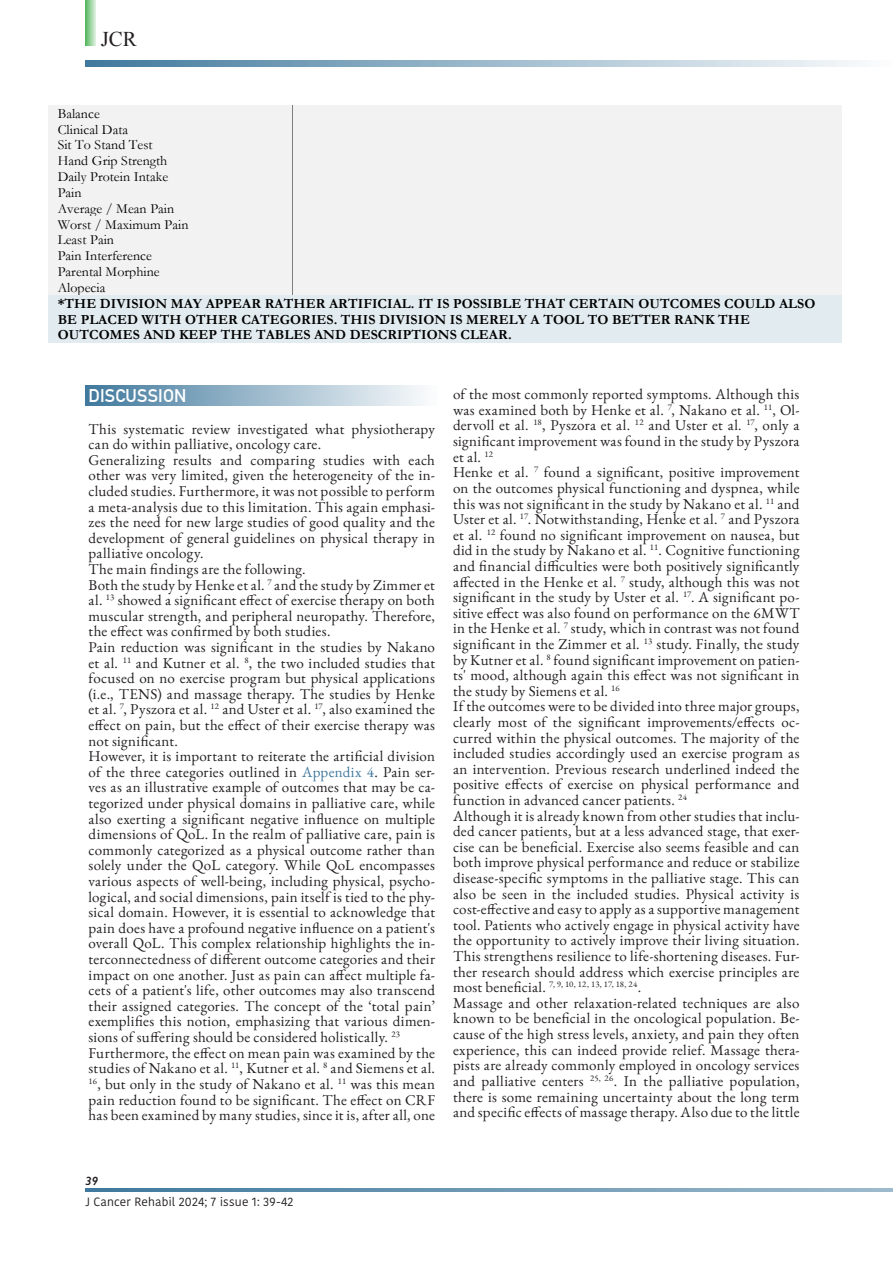
<style>
.page{position:relative;width:893px;height:1276px;background:#fff}
.page>*{position:absolute;margin:0;border:0;box-sizing:border-box;transform-origin:0 0}
.t1{font:21px "Times New Roman";color:#231f20}
.Title_paragrafo{font:700 18px "DIN Alternate";letter-spacing:.01em;color:#fff}
.Text_paragrafo{font:15px/15.6px "EB Garamond";letter-spacing:.015em;color:#231f20;text-align:justify}
.t2{font:700 13.95px/15.9px "Garamond";letter-spacing:.005em;color:#000}
.t3{font:12px "Kohinoor Bangla";letter-spacing:.01em;color:#231f20}
.t4{font:italic 600 12px "Gill Sans";color:#231f20}
.Text_paragrafo-2{font:8.7px "EB Garamond";letter-spacing:.015em;color:#231f20}
.s1{font-weight:400}
.s2{color:#40799d}
.s3{font-size:15px}
</style>
<div class="page">
<div style="left:85px;top:385px;width:352px;height:20px;background:linear-gradient(to right,#40799d,#fbfcfd)"></div>
<svg style="left:85px;top:0;width:11px;height:46px"></svg>
<svg style="left:85px;top:61px;width:772px;height:6px;background:#99b7ca"></svg>
<hr style="left:85px;top:1188px;width:808px;height:3px;background:#40799d">
<div style="left:48px;top:106px;width:244px;height:190px;background:#f2f2f2"></div>
<div style="left:292px;top:106px;width:302px;height:190px;background:#f2f2f2"></div>
<div style="left:594px;top:106px;width:248px;height:190px;background:#f2f2f2"></div>
<hr style="left:292px;top:106px;width:1px;height:190px;background:#7f7f7f">
<div style="left:48px;top:296px;width:794px;height:47px;background:#e2ecf0"></div>
<h1 class="t1" style="left:101px;top:25px;width:38px">JCR</h1>
<p class="t2" style="left:58px;top:105px;width:759px"><span class="s1">Balance<br>Clinical Data<br>Sit To Stand Test<br>Hand Grip Strength<br>Daily Protein Intake<br>Pain<br>Average / Mean Pain<br>Worst / Maximum Pain<br>Least Pain<br>Pain Interference<br>Parental Morphine<br>Alopecia<br></span>*THE DIVISION MAY APPEAR RATHER ARTIFICIAL. IT IS POSSIBLE THAT CERTAIN OUTCOMES COULD ALSO<br>BE PLACED WITH OTHER CATEGORIES. THIS DIVISION IS MERELY A TOOL TO BETTER RANK THE<br>OUTCOMES AND KEEP THE TABLES AND DESCRIPTIONS CLEAR.</p>
<p class="Title_paragrafo" style="left:89px;top:382px;width:99px">DISCUSSION</p>
<p class="Text_paragrafo" style="left:89px;top:421px;width:348px">This systematic review investigated what physiotherapy can do within palliative, oncology care.</p>
<p class="Text_paragrafo" style="left:89px;top:452px;width:348px">Generalizing results and comparing studies with each other was very limited, given the heterogeneity of the in&shy;cluded studies. Furthermore, it was not possible to perform a meta-analysis due to this limitation. This again emphasi&shy;zes the need for new large studies of good quality and the development of general guidelines on physical therapy in palliative oncology.</p>
<p class="Text_paragrafo" style="left:89px;top:561px;width:218px">The main findings are the following.</p>
<p class="Text_paragrafo" style="left:89px;top:577px;width:348px">Both the study by Henke et al. <sup>7</sup> and the study by Zimmer et al. <sup>13</sup> showed a significant effect of exercise therapy on both muscular strength, and peripheral neuropathy. Therefore, the effect was confirmed by both studies.</p>
<p class="Text_paragrafo" style="left:89px;top:639px;width:348px">Pain reduction was significant in the studies by Nakano et al. <sup>11</sup> and Kutner et al. <sup>8</sup>, the two included studies that focused on no exercise program but physical applications (i.e., TENS) and massage therapy. The studies by Henke et al. <sup>7</sup>, Pyszora et al. <sup>12</sup> and Uster et al. <sup>17</sup>, also examined the effect on pain, but the effect of their exercise therapy was not significant.</p>
<p class="Text_paragrafo" style="left:89px;top:748px;width:348px">However, it is important to reiterate the artificial division of the three categories outlined in <span class="s2">Appendix 4</span>. Pain ser&shy;ves as an illustrative example of outcomes that may be ca&shy;tegorized under physical domains in palliative care, while also exerting a significant negative influence on multiple dimensions of QoL. In the realm of palliative care, pain is commonly categorized as a physical outcome rather than solely under the QoL category. While QoL encompasses various aspects of well-being, including physical, psycho&shy;logical, and social dimensions, pain itself is tied to the phy&shy;sical domain. However, it is essential to acknowledge that pain does have a profound negative influence on a patient's overall QoL. This complex relationship highlights the in&shy;terconnectedness of different outcome categories and their impact on one another. Just as pain can affect multiple fa&shy;cets of a patient's life, other outcomes may also transcend their assigned categories. The concept of the ‘total pain’ exemplifies this notion, emphasizing that various dimen&shy;sions of suffering should be considered holistically. <sup>23</sup></p>
<p class="Text_paragrafo" style="left:89px;top:1045px;width:348px">Furthermore, the effect on mean pain was examined by the studies of Nakano et al. <sup>11</sup>, Kutner et al. <sup>8</sup> and Siemens et al.<br><sup>16</sup>, but only in the study of Nakano et al. <sup>11</sup> was this mean pain reduction found to be significant. The effect on CRF has been examined by many studies, since it is, after all, one</p>
<p class="Text_paragrafo" style="left:453px;top:386px;width:348px">of the most commonly reported symptoms. Although this was examined both by Henke et al. <sup>7</sup>, Nakano et al. <sup>11</sup>, Ol&shy;dervoll et al. <sup>18</sup>, Pyszora et al. <sup>12</sup> and Uster et al. <sup>17</sup>, only a significant improvement was found in the study by Pyszora et al. <sup>12</sup></p>
<p class="Text_paragrafo" style="left:453px;top:464px;width:348px">Henke et al. <sup>7</sup> found a significant, positive improvement on the outcomes physical functioning and dyspnea, while this was not significant in the study by Nakano et al. <sup>11</sup> and Uster et al. <sup>17</sup>. Notwithstanding, Henke et al. <sup>7</sup> and Pyszora et al. <sup>12</sup> found no significant improvement on nausea, but did in the study by Nakano et al. <sup>11</sup>. Cognitive functioning and financial difficulties were both positively significantly affected in the Henke et al. <sup>7</sup> study, although this was not significant in the study by Uster et al. <sup>17</sup>. A significant po&shy;sitive effect was also found on performance on the 6MWT in the Henke et al. <sup>7</sup> study, which in contrast was not found significant in the Zimmer et al. <sup>13</sup> study. Finally, the study by Kutner et al. <sup>8</sup> found significant improvement on patien&shy;ts' mood, although again this effect was not significant in the study by Siemens et al. <sup>16</sup></p>
<p class="Text_paragrafo" style="left:453px;top:698px;width:348px">If the outcomes were to be divided into three major groups, clearly most of the significant improvements/effects oc&shy;curred within the physical outcomes. The majority of the included studies accordingly used an exercise program as an intervention. Previous research underlined indeed the positive effects of exercise on physical performance and function in advanced cancer patients. <sup>24</sup></p>
<p class="Text_paragrafo" style="left:453px;top:808px;width:348px">Although it is already known from other studies that inclu&shy;ded cancer patients, but at a less advanced stage, that exer&shy;cise can be beneficial. Exercise also seems feasible and can both improve physical performance and reduce or stabilize disease-specific symptoms in the palliative stage. This can also be seen in the included studies. Physical activity is cost-effective and easy to apply as a supportive management tool. Patients who actively engage in physical activity have the opportunity to actively improve their living situation.<br>This strengthens resilience to life-shortening diseases. Fur&shy;ther research should address which exercise principles are</p>
<p class="Text_paragrafo-2" style="left:453px;top:978px;width:190px"><span class="s3">most beneficial.</span> 7, 9, 10, 12, 13, 17, 18, 24<span class="s3">.</span></p>
<p class="Text_paragrafo" style="left:453px;top:995px;width:348px">Massage and other relaxation-related techniques are also known to be beneficial in the oncological population. Be&shy;cause of the high stress levels, anxiety, and pain they often experience, this can indeed provide relief. Massage thera&shy;pists are already commonly employed in oncology services and palliative centers <sup>25,</sup> <sup>26</sup>. In the palliative population, there is some remaining uncertainty about the long term and specific effects of massage therapy. Also due to the little</p>
<p class="t4" style="left:85px;top:1173px;width:14px">39</p>
<p class="t3" style="left:85px;top:1193px;width:210px">J Cancer Rehabil 2024; 7 issue 1: 39-42</p>
</div>
